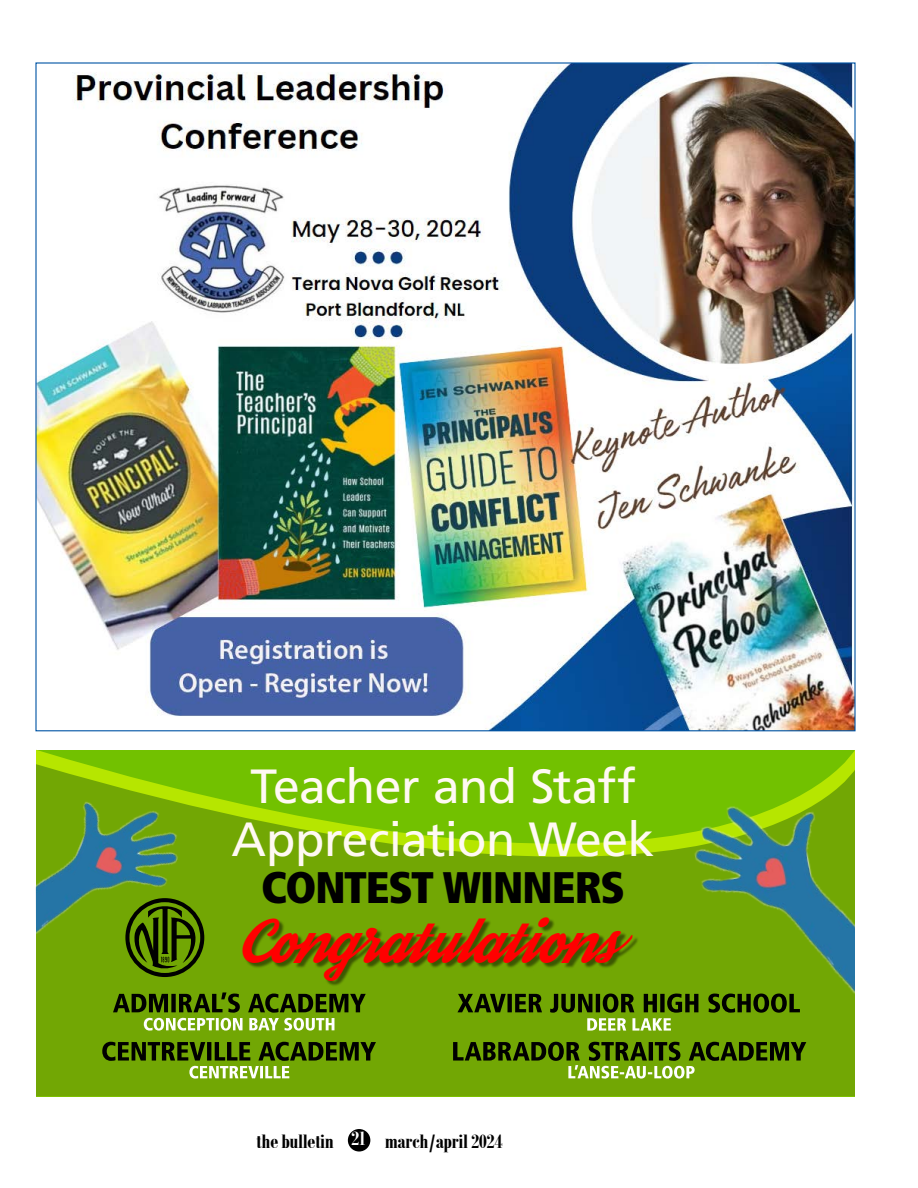
<style>
.page{position:relative;width:918px;height:1188px;background:#fff}
.page>*{position:absolute;margin:0;border:0;box-sizing:border-box;transform-origin:0 0}
.t1{font:48px/52.8px "Frutiger LT Std";letter-spacing:-.01em;color:#fff9f3;text-align:center}
.t2{font:45.15px "Streetwear";color:#f00}
.t3{font:900 condensed 44.1px "Frutiger LT Std";letter-spacing:-.025em;color:#000}
.t4{font:700 21px "Bodoni MT Condensed";letter-spacing:-.015em;color:#000}
.s1{color:#fff}
</style>
<div class="page">
<div style="left:348px;top:1129px;width:22px;height:23px;background:#000;border-radius:50%"></div>
<img style="left:37px;top:64px;width:817px;height:665px">
<div style="left:36px;top:750px;width:819px;height:14px;background:#72c100"></div>
<svg style="left:36px;top:764px;width:819px;height:332px;background:#75b102"></svg>
<div style="left:244px;top:918px;width:395px;height:68px;background:#000;opacity:.48"></div>
<img style="left:682px;top:782px;width:173px;height:222px">
<img style="left:36px;top:772px;width:163px;height:212px">
<svg style="left:457px;top:994px;width:343px;height:37px;background:#5b800d"></svg>
<svg style="left:453px;top:1042px;width:353px;height:37px;background:#5d8111"></svg>
<svg style="left:113px;top:992px;width:253px;height:39px;background:#678820"></svg>
<svg style="left:102px;top:1042px;width:274px;height:37px;background:#5e8213"></svg>
<svg style="left:125px;top:898px;width:79px;height:79px;background:#466702"></svg>
<p class="t1" style="left:232px;top:760px;width:425px">Teacher and Staff<br>Appreciation Week</p>
<p class="t3" style="left:261px;top:861px;width:365px">CONTEST WINNERS</p>
<p class="t2" style="left:239px;top:921px;width:379px">Congratulations</p>
<p class="t4" style="left:256px;top:1128px;width:248px">the bulletin <span class="s1">21</span> march/april 2024</p>
</div>
